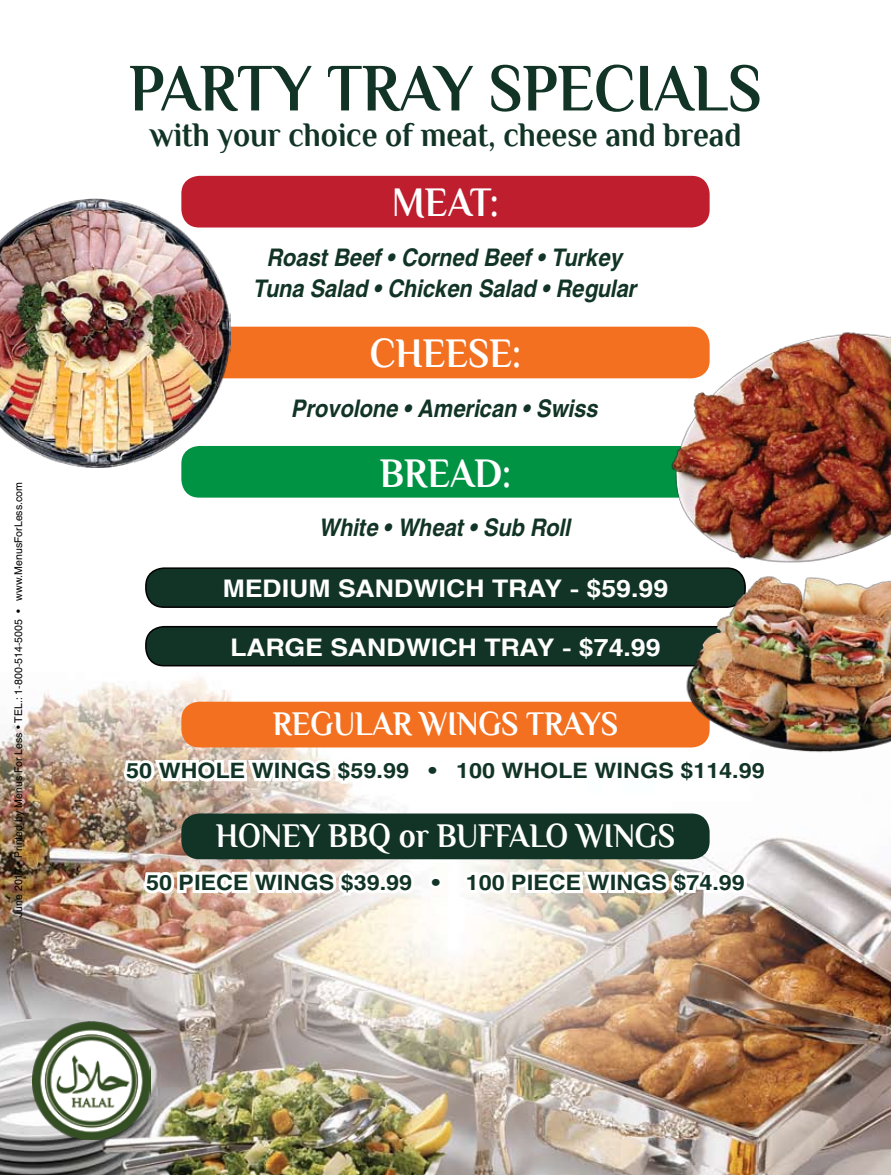
<style>
.page{position:relative;width:891px;height:1175px;background:#fff}
.page>*{position:absolute;margin:0;border:0;box-sizing:border-box;transform-origin:0 0}
.t1{font:700 67.5px "Philosopher";color:#123427;scale:.9 1}
.t2{font:700 42px "Philosopher";color:#fff;scale:.9 1}
.t3{font:700 34.5px "Philosopher";color:#fff;scale:.9 1}
.t4{font:700 34.5px "Philosopher";color:#123427;scale:.9 1}
.t5{font:italic 700 24px/31.5px "Helios";color:#123427;text-align:center;scale:.9 1}
.t6{font:700 24px "Helios";color:#fff;scale:1.1 1}
.t7{font:700 21px "Helios";color:#123427;scale:1.1 1}
.t8{font:10.5px "Helios";color:#000}
</style>
<div class="page">
<img style="left:0;top:175px;width:891px;height:999px">
<div style="left:181px;top:176px;width:529px;height:51px;background:#be1e2d;border-radius:18px"></div>
<div style="left:181px;top:327px;width:529px;height:51px;background:#f37021;border-radius:18px"></div>
<div style="left:181px;top:446px;width:529px;height:51px;background:#009344;border-radius:18px"></div>
<div style="left:146px;top:568px;width:599px;height:39px;background:#123427;border-radius:18px"></div>
<div style="left:145px;top:567px;width:601px;height:41px;border:2px solid #000;border-radius:18px"></div>
<div style="left:146px;top:626px;width:599px;height:39px;background:#123427;border-radius:18px"></div>
<div style="left:145px;top:626px;width:601px;height:40px;border:2px solid #000;border-radius:18px"></div>
<div style="left:181px;top:701px;width:529px;height:46px;background:#f37021;border-radius:18px"></div>
<div style="left:426px;top:764px;width:13px;height:13px;border:6px solid #fff;border-radius:50%"></div>
<div style="left:181px;top:813px;width:529px;height:46px;background:#123427;border-radius:18px"></div>
<img style="left:121px;top:696px;width:296px;height:260px">
<div style="left:429px;top:876px;width:14px;height:13px;border:6px solid #fff;border-radius:50%"></div>
<svg style="left:452px;top:696px;width:318px;height:260px"></svg>
<img style="left:678px;top:569px;width:213px;height:193px">
<img style="left:666px;top:325px;width:225px;height:242px">
<img style="left:0;top:198px;width:231px;height:269px">
<img style="left:32px;top:1021px;width:118px;height:118px">
<p class="t8" style="left:12px;top:917px;width:437px;rotate:-90deg">June 2017 • Printed by Menus For Less • TEL.: 1-800-514-5005 • www.MenusForLess.com</p>
<h1 class="t1" style="left:129px;top:52px;width:704px">PARTY TRAY SPECIALS</h1>
<h3 class="t4" style="left:150px;top:117px;width:659px">with your choice of meat, cheese and bread</h3>
<h2 class="t2" style="left:392px;top:180px;width:120px">MEAT:</h2>
<p class="t5" style="left:254px;top:241px;width:428px">Roast Beef • Corned Beef • Turkey<br>Tuna Salad • Chicken Salad • Regular</p>
<h2 class="t2" style="left:370px;top:331px;width:169px">CHEESE:</h2>
<p class="t5" style="left:292px;top:392px;width:342px">Provolone • American • Swiss</p>
<h2 class="t2" style="left:380px;top:450px;width:148px">BREAD:</h2>
<p class="t5" style="left:320px;top:511px;width:281px">White • Wheat • Sub Roll</p>
<p class="t6" style="left:223px;top:574px;width:406px">MEDIUM SANDWICH TRAY - $59.99</p>
<p class="t6" style="left:230px;top:633px;width:393px">LARGE SANDWICH TRAY - $74.99</p>
<h3 class="t3" style="left:273px;top:705px;width:385px">REGULAR WINGS TRAYS</h3>
<p class="t7" style="left:126px;top:758px;width:582px">50 WHOLE WINGS $59.99 • 100 WHOLE WINGS $114.99</p>
<h3 class="t3" style="left:216px;top:817px;width:512px">HONEY BBQ or BUFFALO WINGS</h3>
<p class="t7" style="left:146px;top:870px;width:57px">50 PIECE</p>
<p class="t7" style="left:255px;top:870px;width:260px">WINGS $39.99 • 100 PIECE</p>
<p class="t7" style="left:588px;top:870px;width:145px">WINGS $74.99</p>
</div>
